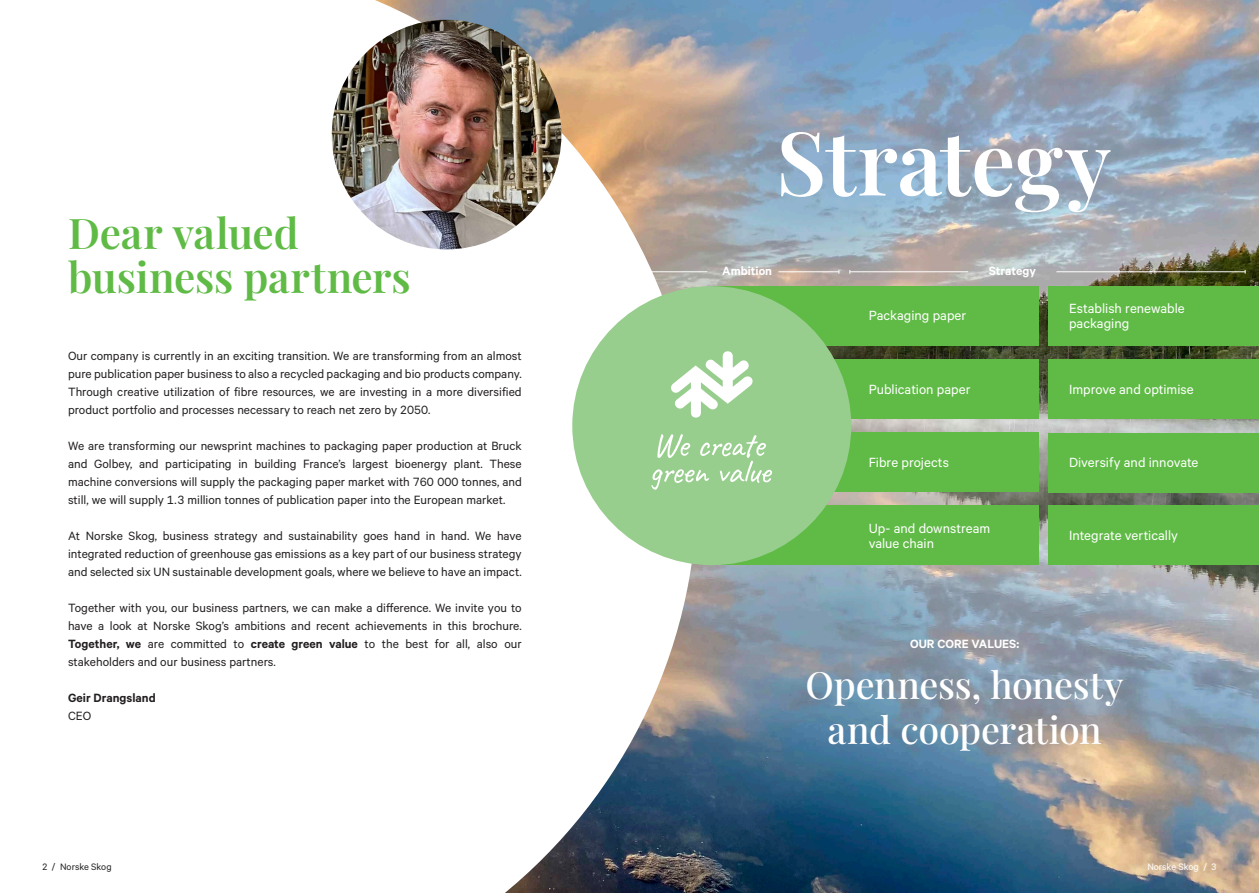
<style>
.page{position:relative;width:1259px;height:893px;background:#fff}
.page>*{position:absolute;margin:0;border:0;box-sizing:border-box;transform-origin:0 0}
.Main_head_23{font:600 88.5px "Playfair Display";letter-spacing:-.005em;color:#fff}
.Main_head_23-2{font:600 42.15px/44.1px "Playfair Display";letter-spacing:-.01em;color:#60bb46}
.Main_head_23-3{font:500 37.5px/45px "Playfair Display";letter-spacing:-.005em;color:#fff;text-align:center}
.brødtekst{font:15px/15px "Calibre";color:#fff}
.brødtekst_2022{font:13.5px/18px "Calibre";color:#231f20;text-align:justify}
.brødtekst-2{font:600 13.5px "Calibre";color:#fff}
.Subheading_2022{font:600 13.5px "Calibre";color:#fff}
.brødtekst_2022-2{font:600 13.5px "Calibre";color:#231f20}
.t1{font:10.5px "Calibre";color:#231f20}
.t2{font:10.5px "Calibre";color:#fff}
.s1{font-weight:600}
</style>
<div class="page">
<img style="left:697px;top:0;width:562px;height:893px">
<svg style="left:331px;top:0;width:366px;height:893px"></svg>
<div style="left:713px;top:286px;width:325px;height:60px;background:#60bb46"></div>
<div style="left:1048px;top:286px;width:211px;height:60px;background:#60bb46"></div>
<div style="left:1048px;top:359px;width:211px;height:60px;background:#60bb46"></div>
<div style="left:1048px;top:433px;width:211px;height:59px;background:#60bb46"></div>
<div style="left:1048px;top:506px;width:211px;height:59px;background:#60bb46"></div>
<div style="left:713px;top:506px;width:325px;height:59px;background:#60bb46"></div>
<div style="left:713px;top:432px;width:325px;height:60px;background:#60bb46"></div>
<div style="left:713px;top:359px;width:325px;height:60px;background:#60bb46"></div>
<hr style="left:642px;top:271px;width:65px;height:1px;background:#fff">
<hr style="left:850px;top:271px;width:118px;height:1px;background:#fff">
<hr style="left:778px;top:271px;width:61px;height:1px;background:#fff">
<hr style="left:1056px;top:271px;width:189px;height:1px;background:#fff">
<div style="left:572px;top:286px;width:279px;height:279px;background:#98ce8d;border-radius:50%"></div>
<svg style="left:671px;top:351px;width:82px;height:67px"></svg>
<svg style="left:651px;top:434px;width:121px;height:56px"></svg>
<img style="left:332px;top:20px;width:229px;height:229px;border-radius:115px">
<p class="Main_head_23-2" style="left:68px;top:207px;width:344px">Dear valued business partners</p>
<p class="brødtekst_2022" style="left:68px;top:346px;width:455px">Our company is currently in an exciting transition. We are transforming from an almost pure publication paper business to also a recycled packaging and bio products company.<br>Through creative utilization of fibre resources, we are investing in a more diversified product portfolio and processes necessary to reach net zero by 2050.</p>
<p class="brødtekst_2022" style="left:68px;top:436px;width:455px">We are transforming our newsprint machines to packaging paper production at Bruck and Golbey, and participating in building France’s largest bioenergy plant. These machine conversions will supply the packaging paper market with 760 000 tonnes, and still, we will supply 1.3 million tonnes of publication paper into the European market.</p>
<p class="brødtekst_2022" style="left:68px;top:526px;width:455px">At Norske Skog, business strategy and sustainability goes hand in hand. We have integrated reduction of greenhouse gas emissions as a key part of our business strategy and selected six UN sustainable development goals, where we believe to have an impact.</p>
<p class="brødtekst_2022" style="left:68px;top:598px;width:455px">Together with you, our business partners, we can make a difference. We invite you to have a look at Norske Skog’s ambitions and recent achievements in this brochure.<br><span class="s1">Together, we</span> are committed to <span class="s1">create green value</span> to the best for all, also our stakeholders and our business partners.</p>
<p class="brødtekst_2022-2" style="left:68px;top:690px;width:89px">Geir Drangsland</p>
<p class="brødtekst_2022" style="left:68px;top:706px;width:25px">CEO</p>
<p class="Main_head_23" style="left:776px;top:93px;width:337px">Strategy</p>
<p class="brødtekst-2" style="left:722px;top:262px;width:51px">Ambition</p>
<p class="brødtekst-2" style="left:989px;top:262px;width:49px">Strategy</p>
<p class="brødtekst" style="left:868px;top:307px;width:99px">Packaging paper</p>
<p class="brødtekst" style="left:868px;top:381px;width:103px">Publication paper</p>
<p class="brødtekst" style="left:868px;top:454px;width:82px">Fibre projects</p>
<p class="brødtekst" style="left:868px;top:520px;width:123px">Up- and downstream value chain</p>
<p class="brødtekst" style="left:1069px;top:301px;width:117px">Establish renewable packaging</p>
<p class="brødtekst" style="left:1069px;top:381px;width:126px">Improve and optimise</p>
<p class="brødtekst" style="left:1069px;top:454px;width:131px">Diversify and innovate</p>
<p class="brødtekst" style="left:1069px;top:528px;width:110px">Integrate vertically</p>
<p class="Subheading_2022" style="left:910px;top:636px;width:111px">OUR CORE VALUES:</p>
<p class="Main_head_23-3" style="left:805px;top:659px;width:320px">Openness, honesty and cooperation</p>
<p class="t1" style="left:43px;top:861px;width:71px">2 / Norske Skog</p>
<p class="t2" style="left:1147px;top:861px;width:71px">Norske Skog / 3</p>
</div>
